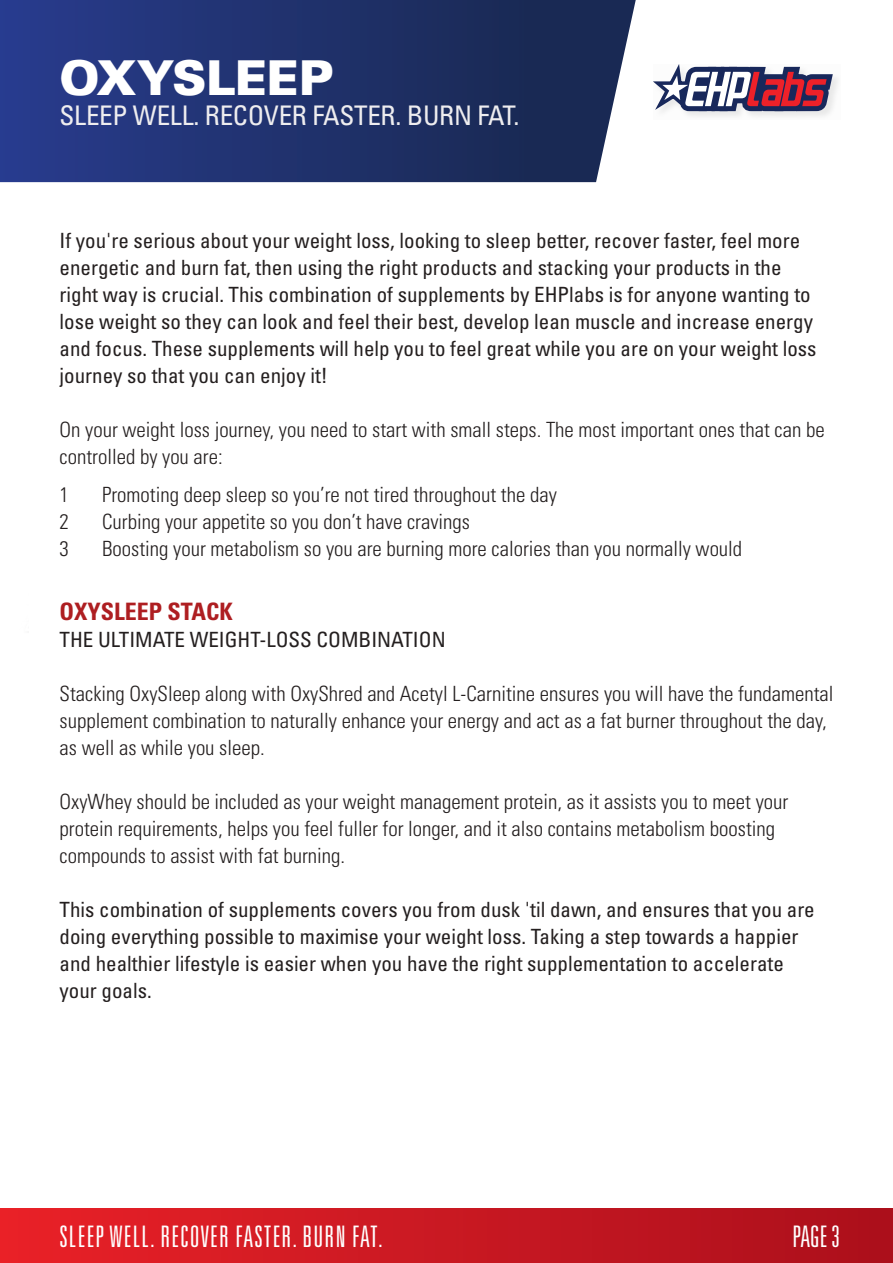
<style>
.page{position:relative;width:893px;height:1263px;background:#fff}
.page>*{position:absolute;margin:0;border:0;box-sizing:border-box;transform-origin:0 0}
.t1{font:900 47.85px "Univers";letter-spacing:-.01em;color:#fff}
.t2{font:300 ultra-condensed 29.7px "Univers";letter-spacing:.04em;color:#fff}
.t3{font:condensed 27px "Univers";letter-spacing:-.01em;color:#eeedef}
.t4{font:700 condensed 24px "Univers";color:#ae1e21}
.t5{font:condensed 21px/27px "Univers";color:#241f1f}
.t6{font:300 condensed 21px/27px "Univers";color:#241f1f}
</style>
<div class="page">
<svg style="left:0;top:0;width:636px;height:182px;background:#263771"></svg>
<div style="left:0;top:1209px;width:893px;height:54px;background:linear-gradient(to right,#e92128,#ab0f1c)"></div>
<svg style="left:661px;top:77px;width:177px;height:40px"></svg>
<svg style="left:653px;top:64px;width:180px;height:47px"></svg>
<h1 class="t1" style="left:60px;top:46px;width:275px">OXYSLEEP</h1>
<p class="t3" style="left:60px;top:98px;width:461px">SLEEP WELL. RECOVER FASTER. BURN FAT.</p>
<p class="t5" style="left:60px;top:226px;width:758px">If you're serious about your weight loss, looking to sleep better, recover faster, feel more energetic and burn fat, then using the right products and stacking your products in the right way is crucial. This combination of supplements by EHPlabs is for anyone wanting to lose weight so they can look and feel their best, develop lean muscle and increase energy and focus. These supplements will help you to feel great while you are on your weight loss journey so that you can enjoy it!</p>
<p class="t6" style="left:60px;top:415px;width:767px">On your weight loss journey, you need to start with small steps. The most important ones that can be controlled by you are:</p>
<p class="t6" style="left:60px;top:481px;width:11px">1</p>
<p class="t6" style="left:102px;top:481px;width:456px">Promoting deep sleep so you’re not tired throughout the day</p>
<p class="t6" style="left:60px;top:508px;width:11px">2</p>
<p class="t6" style="left:102px;top:508px;width:369px">Curbing your appetite so you don’t have cravings</p>
<p class="t6" style="left:60px;top:535px;width:11px">3</p>
<p class="t6" style="left:102px;top:535px;width:642px">Boosting your metabolism so you are burning more calories than you normally would</p>
<p class="t4" style="left:60px;top:597px;width:175px">OXYSLEEP STACK</p>
<p class="t5" style="left:60px;top:625px;width:388px">THE ULTIMATE WEIGHT-LOSS COMBINATION</p>
<p class="t6" style="left:60px;top:680px;width:776px">Stacking OxySleep along with OxyShred and Acetyl L-Carnitine ensures you will have the fundamental supplement combination to naturally enhance your energy and act as a fat burner throughout the day, as well as while you sleep.</p>
<p class="t6" style="left:60px;top:788px;width:730px">OxyWhey should be included as your weight management protein, as it assists you to meet your protein requirements, helps you feel fuller for longer, and it also contains metabolism boosting compounds to assist with fat burning.</p>
<p class="t5" style="left:60px;top:895px;width:757px">This combination of supplements covers you from dusk 'til dawn, and ensures that you are doing everything possible to maximise your weight loss. Taking a step towards a happier and healthier lifestyle is easier when you have the right supplementation to accelerate your goals.</p>
<h2 class="t2" style="left:60px;top:1221px;width:324px">SLEEP WELL. RECOVER FASTER. BURN FAT.</h2>
<h2 class="t2" style="left:793px;top:1221px;width:49px">PAGE 3</h2>
</div>
